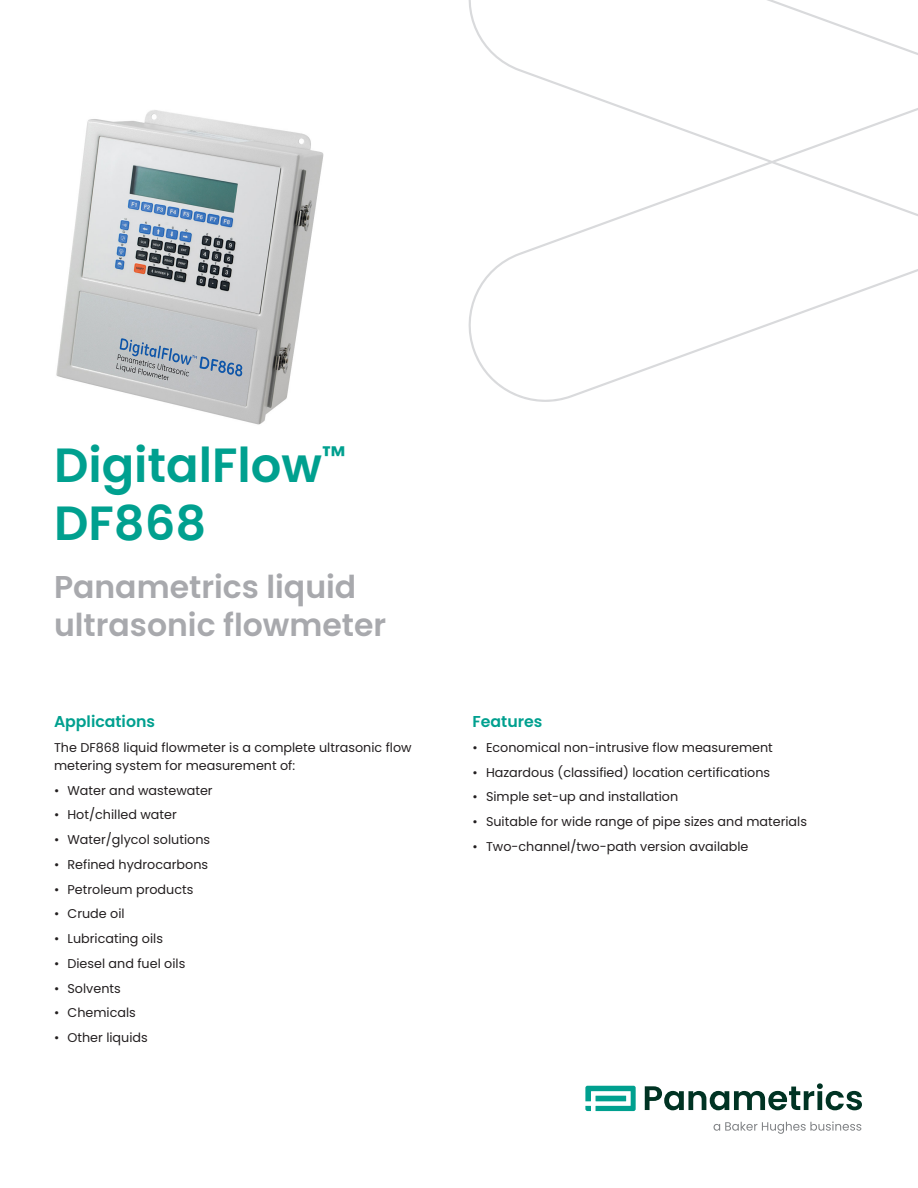
<style>
.page{position:relative;width:918px;height:1188px;background:#fff}
.page>*{position:absolute;margin:0;border:0;box-sizing:border-box;transform-origin:0 0}
._32pt-headline{font:600 48px/57.6px "Poppins";color:#00a08f}
._21pt-subhead{font:600 31.5px/37.8px "Poppins";color:#a8a9ad}
._10_5pt-body_subhead{font:600 15.75px "Poppins";color:#00a08f}
._8_5pt-bullet{font:12.75px/18px "Poppins";color:#231f20}
</style>
<div class="page">
<svg style="left:468px;top:0;width:450px;height:402px"></svg>
<img style="left:56px;top:110px;width:268px;height:315px">
<svg style="left:585px;top:1086px;width:51px;height:25px"></svg>
<svg style="left:645px;top:1083px;width:217px;height:27px"></svg>
<svg style="left:714px;top:1121px;width:147px;height:13px"></svg>
<p class="_32pt-headline" style="left:54px;top:437px;width:293px">DigitalFlow<sup>™<br></sup>DF868</p>
<p class="_21pt-subhead" style="left:54px;top:568px;width:334px">Panametrics liquid ultrasonic flowmeter</p>
<p class="_10_5pt-body_subhead" style="left:54px;top:713px;width:103px">Applications</p>
<p class="_8_5pt-bullet" style="left:54px;top:739px;width:359px">The DF868 liquid flowmeter is a complete ultrasonic flow metering system for measurement of:</p>
<p class="_8_5pt-bullet" style="left:54px;top:781px;width:160px">• Water and wastewater</p>
<p class="_8_5pt-bullet" style="left:54px;top:806px;width:124px">• Hot/chilled water</p>
<p class="_8_5pt-bullet" style="left:54px;top:831px;width:158px">• Water/glycol solutions</p>
<p class="_8_5pt-bullet" style="left:54px;top:856px;width:156px">• Refined hydrocarbons</p>
<p class="_8_5pt-bullet" style="left:54px;top:880px;width:141px">• Petroleum products</p>
<p class="_8_5pt-bullet" style="left:54px;top:905px;width:72px">• Crude oil</p>
<p class="_8_5pt-bullet" style="left:54px;top:930px;width:111px">• Lubricating oils</p>
<p class="_8_5pt-bullet" style="left:54px;top:955px;width:133px">• Diesel and fuel oils</p>
<p class="_8_5pt-bullet" style="left:54px;top:979px;width:68px">• Solvents</p>
<p class="_8_5pt-bullet" style="left:54px;top:1004px;width:83px">• Chemicals</p>
<p class="_8_5pt-bullet" style="left:54px;top:1029px;width:95px">• Other liquids</p>
<p class="_10_5pt-body_subhead" style="left:472px;top:713px;width:71px">Features</p>
<p class="_8_5pt-bullet" style="left:472px;top:739px;width:302px">• Economical non-intrusive flow measurement</p>
<p class="_8_5pt-bullet" style="left:472px;top:763px;width:299px">• Hazardous (classified) location certifications</p>
<p class="_8_5pt-bullet" style="left:472px;top:788px;width:207px">• Simple set-up and installation</p>
<p class="_8_5pt-bullet" style="left:472px;top:813px;width:336px">• Suitable for wide range of pipe sizes and materials</p>
<p class="_8_5pt-bullet" style="left:472px;top:838px;width:277px">• Two-channel/two-path version available</p>
</div>
